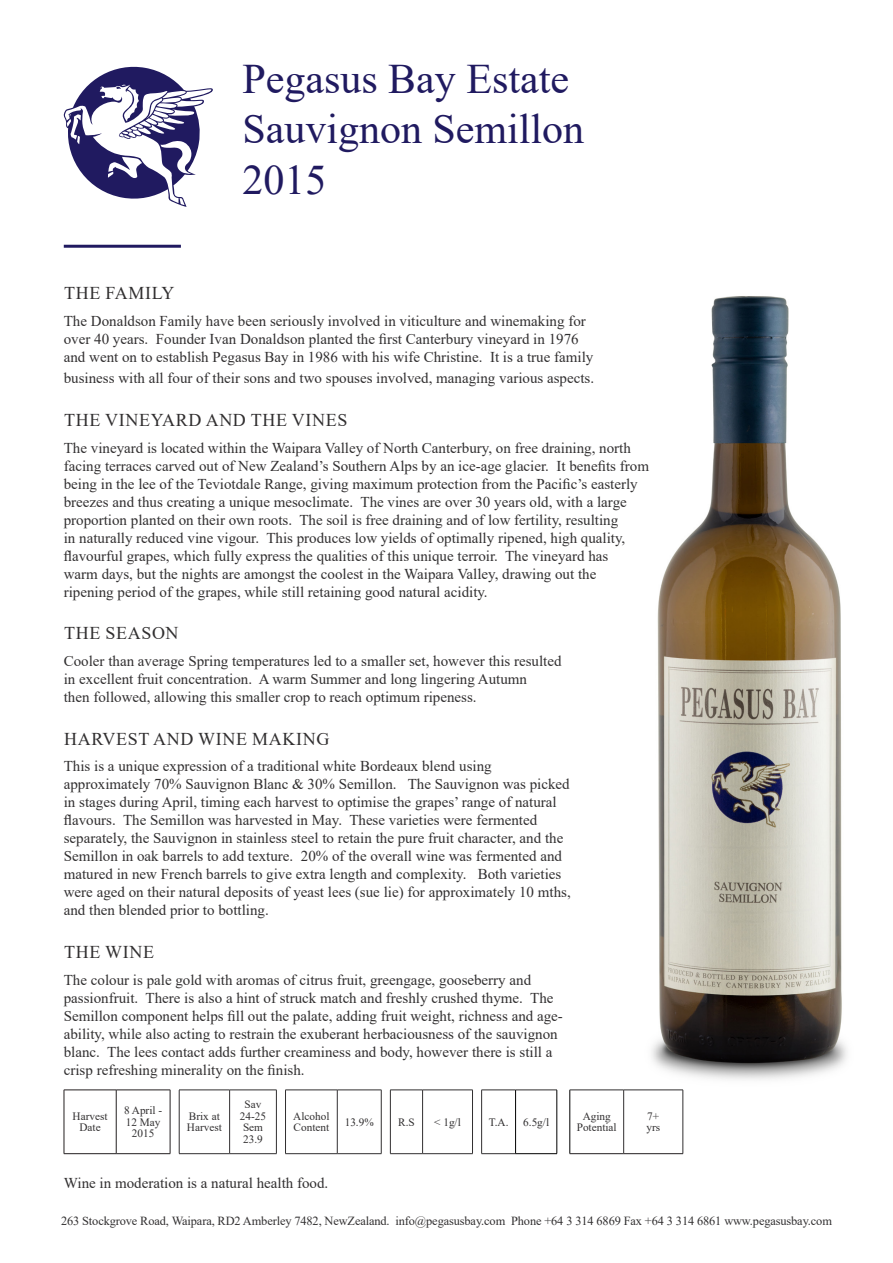
<style>
.page{position:relative;width:893px;height:1263px;background:#fff}
.page>*{position:absolute;margin:0;border:0;box-sizing:border-box;transform-origin:0 0}
.t1{font:42px/50.4px "Times New Roman";color:#201a60}
.t2{font:18px "Times New Roman";letter-spacing:.035em;color:#312f30}
.t3{font:15px/18px "Times New Roman";color:#312f30}
.t4{font:12.3px "Times New Roman";letter-spacing:-.01em;color:#312f30}
.t5{font:11.25px/11.6px "Times New Roman";color:#312f30;text-align:center}
</style>
<div class="page">
<svg style="left:64px;top:66px;width:149px;height:141px"></svg>
<img style="left:651px;top:296px;width:196px;height:784px">
<hr style="left:64px;top:245px;width:117px;height:3px;background:#201a60">
<hr style="left:570px;top:1090px;width:1px;height:63px;background:#000">
<hr style="left:64px;top:1090px;width:52px;height:1px;background:#231f20">
<hr style="left:64px;top:1090px;width:1px;height:63px;background:#231f20">
<hr style="left:116px;top:1090px;width:54px;height:1px;background:#231f20">
<hr style="left:116px;top:1090px;width:1px;height:63px;background:#231f20">
<hr style="left:170px;top:1090px;width:1px;height:63px;background:#231f20">
<hr style="left:64px;top:1153px;width:52px;height:1px;background:#231f20">
<hr style="left:116px;top:1153px;width:54px;height:1px;background:#231f20">
<hr style="left:570px;top:1153px;width:54px;height:1px;background:#231f20">
<hr style="left:624px;top:1153px;width:59px;height:1px;background:#231f20">
<hr style="left:179px;top:1153px;width:51px;height:1px;background:#312f30">
<hr style="left:230px;top:1153px;width:47px;height:1px;background:#312f30">
<hr style="left:285px;top:1153px;width:52px;height:1px;background:#312f30">
<hr style="left:337px;top:1153px;width:44px;height:1px;background:#312f30">
<hr style="left:390px;top:1153px;width:33px;height:1px;background:#312f30">
<hr style="left:423px;top:1153px;width:50px;height:1px;background:#312f30">
<hr style="left:481px;top:1153px;width:34px;height:1px;background:#312f30">
<hr style="left:179px;top:1090px;width:51px;height:1px;background:#312f30">
<hr style="left:179px;top:1090px;width:1px;height:63px;background:#312f30">
<hr style="left:230px;top:1090px;width:47px;height:1px;background:#312f30">
<hr style="left:229px;top:1090px;width:1px;height:63px;background:#312f30">
<hr style="left:276px;top:1090px;width:1px;height:63px;background:#312f30">
<hr style="left:285px;top:1090px;width:52px;height:1px;background:#312f30">
<hr style="left:285px;top:1090px;width:1px;height:63px;background:#312f30">
<hr style="left:337px;top:1090px;width:44px;height:1px;background:#312f30">
<hr style="left:337px;top:1090px;width:1px;height:63px;background:#312f30">
<hr style="left:381px;top:1090px;width:1px;height:63px;background:#312f30">
<hr style="left:481px;top:1090px;width:35px;height:1px;background:#312f30">
<hr style="left:481px;top:1090px;width:1px;height:63px;background:#312f30">
<hr style="left:516px;top:1090px;width:41px;height:1px;background:#312f30">
<hr style="left:570px;top:1090px;width:54px;height:1px;background:#312f30">
<hr style="left:624px;top:1090px;width:59px;height:1px;background:#312f30">
<hr style="left:623px;top:1090px;width:1px;height:63px;background:#312f30">
<hr style="left:683px;top:1090px;width:1px;height:63px;background:#312f30">
<hr style="left:390px;top:1090px;width:33px;height:1px;background:#312f30">
<hr style="left:390px;top:1090px;width:1px;height:63px;background:#312f30">
<hr style="left:423px;top:1090px;width:50px;height:1px;background:#312f30">
<hr style="left:422px;top:1090px;width:1px;height:63px;background:#312f30">
<hr style="left:472px;top:1090px;width:1px;height:63px;background:#312f30">
<hr style="left:515px;top:1090px;width:1px;height:63px;background:#000">
<hr style="left:515px;top:1153px;width:42px;height:1px;background:#000">
<hr style="left:557px;top:1090px;width:1px;height:63px;background:#000">
<p class="t1" style="left:242px;top:52px;width:343px">Pegasus Bay Estate<br>Sauvignon Semillon<br>2015</p>
<p class="t2" style="left:64px;top:280px;width:112px">THE FAMILY</p>
<p class="t3" style="left:64px;top:311px;width:531px">The Donaldson Family have been seriously involved in viticulture and winemaking for over 40 years. Founder Ivan Donaldson planted the first Canterbury vineyard in 1976 and went on to establish Pegasus Bay in 1986 with his wife Christine. It is a true family</p>
<p class="t3" style="left:64px;top:369px;width:532px">business with all four of their sons and two spouses involved, managing various aspects.</p>
<p class="t2" style="left:64px;top:407px;width:285px">THE VINEYARD AND THE VINES</p>
<p class="t3" style="left:64px;top:438px;width:587px">The vineyard is located within the Waipara Valley of North Canterbury, on free draining, north facing terraces carved out of New Zealand’s Southern Alps by an ice-age glacier. It benefits from being in the lee of the Teviotdale Range, giving maximum protection from the Pacific’s easterly breezes and thus creating a unique mesoclimate. The vines are over 30 years old, with a large proportion planted on their own roots. The soil is free draining and of low fertility, resulting<br>in naturally reduced vine vigour. This produces low yields of optimally ripened, high quality, flavourful grapes, which fully express the qualities of this unique terroir. The vineyard has<br>warm days, but the nights are amongst the coolest in the Waipara Valley, drawing out the ripening period of the grapes, while still retaining good natural acidity.</p>
<p class="t2" style="left:64px;top:621px;width:116px">THE SEASON</p>
<p class="t3" style="left:64px;top:651px;width:499px">Cooler than average Spring temperatures led to a smaller set, however this resulted in excellent fruit concentration. A warm Summer and long lingering Autumn<br>then followed, allowing this smaller crop to reach optimum ripeness.</p>
<p class="t2" style="left:64px;top:726px;width:267px">HARVEST AND WINE MAKING</p>
<p class="t3" style="left:64px;top:757px;width:508px">This is a unique expression of a traditional white Bordeaux blend using approximately 70% Sauvignon Blanc &amp; 30% Semillon. The Sauvignon was picked in stages during April, timing each harvest to optimise the grapes’ range of natural flavours. The Semillon was harvested in May. These varieties were fermented separately, the Sauvignon in stainless steel to retain the pure fruit character, and the Semillon in oak barrels to add texture. 20% of the overall wine was fermented and matured in new French barrels to give extra length and complexity. Both varieties were aged on their natural deposits of yeast lees (sue lie) for approximately 10 mths, and then blended prior to bottling.</p>
<p class="t2" style="left:64px;top:939px;width:91px">THE WINE</p>
<p class="t3" style="left:64px;top:970px;width:501px">The colour is pale gold with aromas of citrus fruit, greengage, gooseberry and passionfruit. There is also a hint of struck match and freshly crushed thyme. The Semillon component helps fill out the palate, adding fruit weight, richness and age&shy;ability, while also acting to restrain the exuberant herbaciousness of the sauvignon blanc. The lees contact adds further creaminess and body, however there is still a crisp refreshing minerality on the finish.</p>
<p class="t5" style="left:73px;top:1110px;width:36px">Harvest<br>Date</p>
<p class="t5" style="left:124px;top:1104px;width:40px">8 April -<br>12 May<br>2015</p>
<p class="t5" style="left:187px;top:1110px;width:36px;text-align:left">Brix at<br>Harvest</p>
<p class="t5" style="left:240px;top:1098px;width:28px">Sav<br>24-25<br>Sem<br>23.9</p>
<p class="t5" style="left:293px;top:1110px;width:38px;text-align:left">Alcohol<br>Content</p>
<p class="t5" style="left:345px;top:1116px;width:31px">13.9%</p>
<p class="t5" style="left:398px;top:1116px;width:18px">R.S</p>
<p class="t5" style="left:434px;top:1116px;width:28px">&lt; 1g/l</p>
<p class="t5" style="left:489px;top:1116px;width:21px">T.A.</p>
<p class="t5" style="left:523px;top:1116px;width:27px">6.5g/l</p>
<p class="t5" style="left:577px;top:1110px;width:42px">Aging<br>Potential</p>
<p class="t5" style="left:646px;top:1110px;width:15px;text-align:left">7+ yrs</p>
<p class="t3" style="left:64px;top:1174px;width:266px">Wine in moderation is a natural health food.</p>
<p class="t4" style="left:61px;top:1212px;width:772px">263 Stockgrove Road, Waipara, RD2 Amberley 7482, NewZealand. info@pegasusbay.com Phone +64 3 314 6869 Fax +64 3 314 6861 www.pegasusbay.com</p>
</div>
